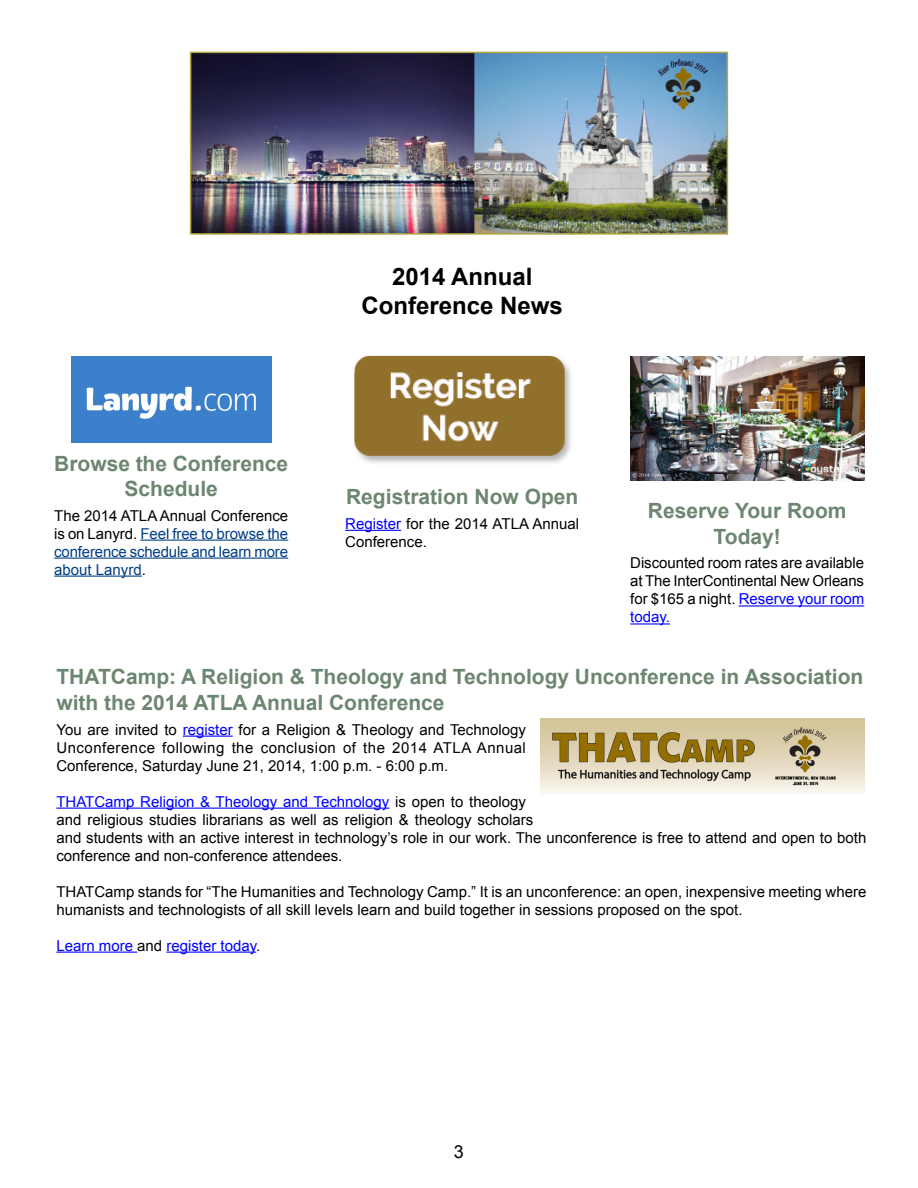
<style>
.page{position:relative;width:918px;height:1188px;background:#fff}
.page>*{position:absolute;margin:0;border:0;box-sizing:border-box;transform-origin:0 0}
.t1{font:700 24px/28.8px "Arial";color:#000;text-align:center}
.t2{font:700 21px/25.2px "Arial";color:#6d8671;text-align:center}
.t3{font:18px "Arial";color:#000}
.t4{font:15px/18px "Arial";color:#000}
.t5{font:15px/18px "Arial";letter-spacing:-.01em;color:#003e85;text-align:justify}
.t6{font:15px "Arial";color:#00f}
.s1{color:#000}
.s2{color:#00f}
</style>
<div class="page">
<img style="left:193px;top:55px;width:532px;height:177px">
<div style="left:190px;top:52px;width:538px;height:183px;border:2px solid #b1a745"></div>
<img style="left:630px;top:356px;width:234px;height:125px">
<hr style="left:739px;top:605px;width:125px;height:2px;background:#00f">
<hr style="left:630px;top:623px;width:40px;height:2px;background:#00f">
<img style="left:71px;top:356px;width:200px;height:87px">
<hr style="left:140px;top:540px;width:148px;height:1px;background:#003e85">
<hr style="left:54px;top:558px;width:234px;height:1px;background:#003e85">
<hr style="left:54px;top:576px;width:88px;height:1px;background:#003e85">
<img style="left:354px;top:355px;width:217px;height:108px">
<hr style="left:345px;top:530px;width:56px;height:1px;background:#00f">
<hr style="left:183px;top:736px;width:50px;height:1px;background:#00f">
<hr style="left:56px;top:808px;width:333px;height:1px;background:#00f">
<hr style="left:56px;top:952px;width:81px;height:1px;background:#00f">
<hr style="left:166px;top:952px;width:90px;height:1px;background:#00f">
<img style="left:540px;top:719px;width:324px;height:75px">
<h2 class="t2" style="left:54px;top:451px;width:235px">Browse the Conference<br>Schedule</h2>
<p class="t5" style="left:54px;top:506px;width:235px"><span class="s1">The 2014 ATLA Annual Conference is on Lanyrd.</span> Feel free to browse the conference schedule and learn more about Lanyrd<span class="s1">.</span></p>
<h1 class="t1" style="left:362px;top:263px;width:203px">2014 Annual<br>Conference News</h1>
<h2 class="t2" style="left:346px;top:485px;width:234px">Registration Now Open</h2>
<p class="t4" style="left:345px;top:515px;width:235px"><span class="s2">Register</span> for the 2014 ATLA Annual<br>Conference.</p>
<h2 class="t2" style="left:648px;top:499px;width:200px">Reserve Your Room<br>Today!</h2>
<p class="t4" style="left:630px;top:554px;width:235px;text-align:justify">Discounted room rates are available at The InterContinental New Orleans for $165 a night. <span class="s2">Reserve your room today.</span></p>
<h2 class="t2" style="left:56px;top:665px;width:809px;text-align:left">THATCamp: A Religion &amp; Theology and Technology Unconference in Association with the 2014 ATLA Annual Conference</h2>
<p class="t4" style="left:56px;top:720px;width:471px;text-align:justify">You are invited to <span class="s2">register</span> for a Religion &amp; Theology and Technology Unconference following the conclusion of the 2014 ATLA Annual Conference, Saturday June 21, 2014, 1:00 p.m. - 6:00 p.m.</p>
<p class="t4" style="left:56px;top:792px;width:812px"><span class="s2">THATCamp Religion &amp; Theology and Technology</span> is open to theology<br>and religious studies librarians as well as religion &amp; theology scholars<br>and students with an active interest in technology’s role in our work. The unconference is free to attend and open to both conference and non-conference attendees.</p>
<p class="t4" style="left:56px;top:882px;width:811px">THATCamp stands for “The Humanities and Technology Camp.” It is an unconference: an open, inexpensive meeting where humanists and technologists of all skill levels learn and build together in sessions proposed on the spot.</p>
<p class="t6" style="left:56px;top:935px;width:206px">Learn more <span class="s1">and</span> register today<span class="s1">.</span></p>
<p class="t3" style="left:454px;top:1139px;width:12px">3</p>
</div>
